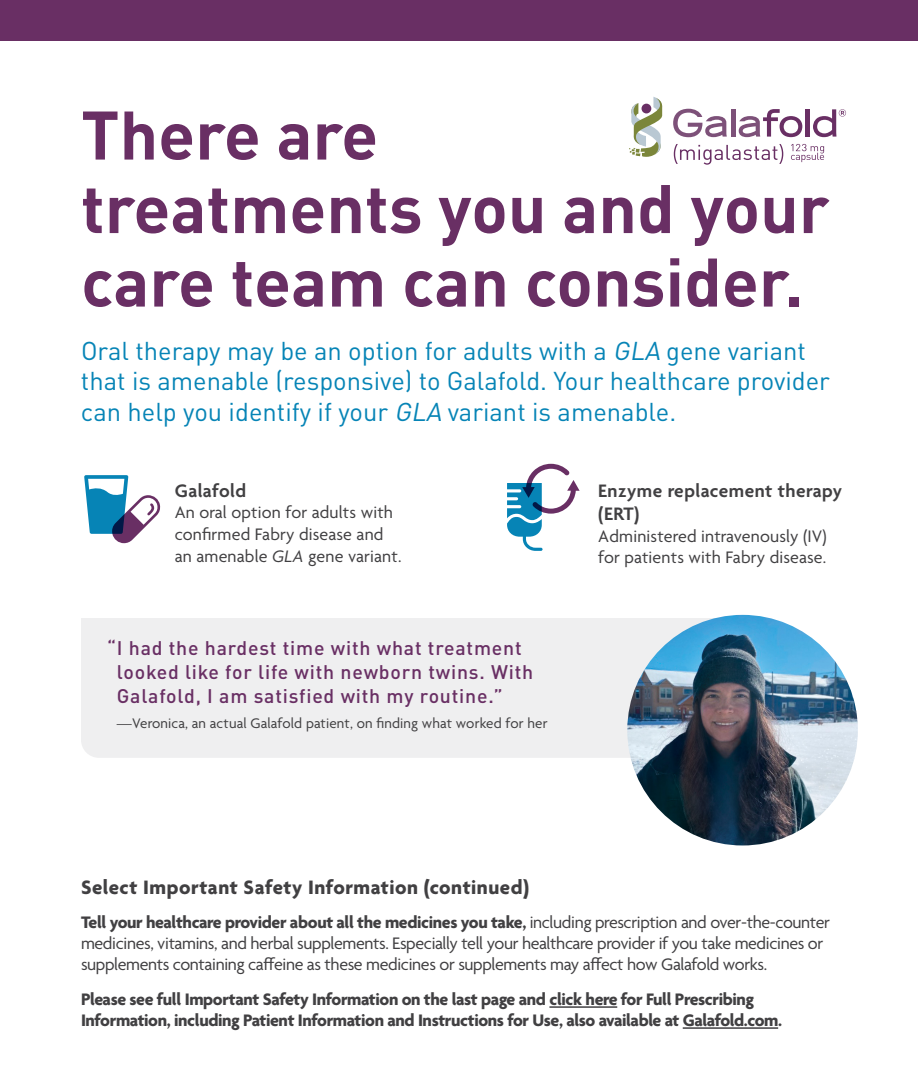
<style>
.page{position:relative;width:918px;height:1080px;background:#fff}
.page>*{position:absolute;margin:0;border:0;box-sizing:border-box;transform-origin:0 0}
.t1{font:700 67.5px/73.5px "DIN Pro";color:#692f64}
.t2{font:25.5px/30.6px "DIN Pro";color:#0684b6}
.t3{font:700 21px "Agenda";letter-spacing:.025em;color:#414042}
.t4{font:500 19.5px/24px "DIN Pro";letter-spacing:.04em;color:#692f64}
.t5{font:600 19.5px/23.4px "Agenda";letter-spacing:.025em;color:#414042}
.t6{font:18px/21px "Agenda";letter-spacing:-.02em;color:#414042}
.t7{font:700 18px/21px "Agenda";letter-spacing:-.02em;color:#414042}
.t8{font:18px/21.6px "Agenda";letter-spacing:.01em;color:#414042}
.t9{font:15px "Agenda";letter-spacing:.01em;color:#414042}
.s1{font-style:italic}
.s2{font-weight:700}
</style>
<div class="page">
<div style="left:0;top:0;width:918px;height:41px;background:#692f64"></div>
<hr style="left:549px;top:1006px;width:68px;height:2px;background:#414042">
<hr style="left:683px;top:1027px;width:95px;height:2px;background:#414042">
<div style="left:81px;top:618px;width:633px;height:140px;background:#efeff0"></div>
<img style="left:627px;top:615px;width:231px;height:230px;border-radius:115px">
<hr style="left:731px;top:109px;width:4px;height:28px;background:#7d5179">
<hr style="left:806px;top:109px;width:4px;height:28px;background:#692f64">
<svg style="left:673px;top:109px;width:54px;height:28px"></svg>
<svg style="left:739px;top:109px;width:63px;height:28px"></svg>
<svg style="left:629px;top:97px;width:33px;height:60px"></svg>
<svg style="left:674px;top:144px;width:109px;height:21px"></svg>
<svg style="left:791px;top:144px;width:33px;height:18px"></svg>
<svg style="left:813px;top:109px;width:33px;height:28px"></svg>
<svg style="left:507px;top:464px;width:73px;height:87px"></svg>
<svg style="left:84px;top:475px;width:77px;height:68px"></svg>
<h1 class="t1" style="left:81px;top:94px;width:750px">There are<br>treatments you and your care team can consider.</h1>
<h2 class="t2" style="left:81px;top:333px;width:751px">Oral therapy may be an option for adults with a <span class="s1">GLA</span> gene variant that is amenable (responsive) to Galafold. Your healthcare provider can help you identify if your <span class="s1">GLA</span> variant is amenable.</h2>
<p class="t5" style="left:175px;top:480px;width:73px">Galafold</p>
<p class="t8" style="left:175px;top:503px;width:228px">An oral option for adults with confirmed Fabry disease and an amenable <span class="s1">GLA</span> gene variant.</p>
<p class="t4" style="left:117px;top:634px;width:418px;text-indent:-10px">“I had the hardest time with what treatment looked like for life with newborn twins. With<br>Galafold, I am satisfied with my routine.”</p>
<p class="t9" style="left:117px;top:715px;width:432px">—Veronica, an actual Galafold patient, on finding what worked for her</p>
<p class="t5" style="left:598px;top:480px;width:245px">Enzyme replacement therapy (ERT)</p>
<p class="t8" style="left:598px;top:526px;width:230px">Administered intravenously (IV) for patients with Fabry disease.</p>
<p class="t3" style="left:81px;top:876px;width:450px">Select Important Safety Information (continued)</p>
<p class="t6" style="left:81px;top:913px;width:751px"><span class="s2">Tell your healthcare provider about all the medicines you take,</span> including prescription and over-the-counter medicines, vitamins, and herbal supplements. Especially tell your healthcare provider if you take medicines or supplements containing caffeine as these medicines or supplements may affect how Galafold works.</p>
<p class="t7" style="left:81px;top:990px;width:703px">Please see full Important Safety Information on the last page and click here for Full Prescribing<br>Information, including Patient Information and Instructions for Use, also available at Galafold.com.</p>
</div>
